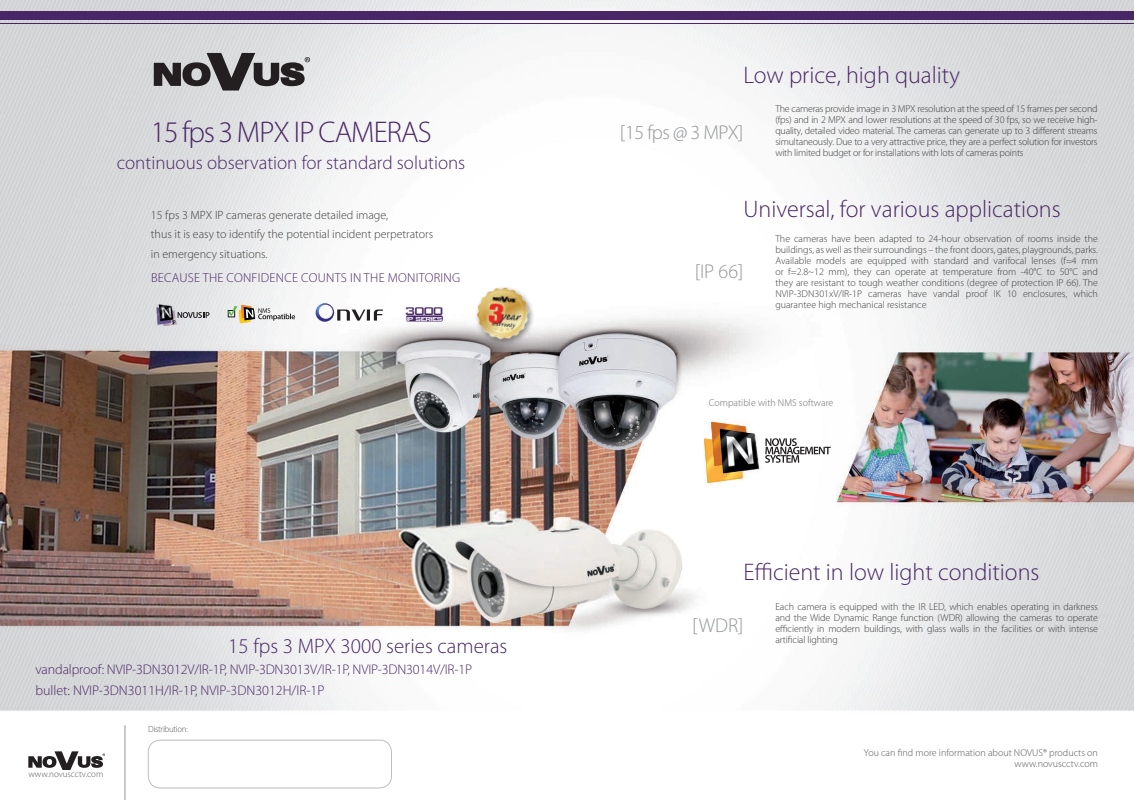
<style>
.page{position:relative;width:1134px;height:800px;background:#fff}
.page>*{position:absolute;margin:0;border:0;box-sizing:border-box;transform-origin:0 0}
.t1{font:300 30px "Myriad Pro";letter-spacing:-.03em;color:#492766}
.t2{font:300 24px "Myriad Pro";color:#492766}
.t3{font:300 21px "Myriad Pro";color:#492766}
.t4{font:300 20px "Myriad Pro";letter-spacing:-.03em;color:#939598}
.t5{font:300 19px "Myriad Pro";color:#492766}
.t6{font:14.9px "Bank Gothicpoprawiony";color:#492766}
.t7{font:300 14px/21px "Myriad Pro";letter-spacing:-.01em;color:#492766}
.t8{font:300 13px "Myriad Pro";letter-spacing:.02em;color:#492766}
.t9{font:300 12px/19px "Myriad Pro";color:#3e3e3f}
.t10{font:300 10px/11px "Myriad Pro";letter-spacing:-.01em;color:#3e3e3f;text-align:justify}
.t11{font:300 10px/11px "Myriad Pro";color:#57585a;text-align:right}
.t12{font:300 10px "Myriad Pro";color:#6c6d70}
.t13{font:9.5px "Bank Gothicpoprawiony";letter-spacing:-.11em;color:#fff}
.t14{font:300 9px "Myriad Pro";letter-spacing:-.005em;color:#57585a}
.t15{font:300 9px "Myriad Pro";letter-spacing:-.03em;color:#57585a}
</style>
<div class="page">
<img style="left:0;top:0;width:1134px;height:799px">
<svg style="left:154px;top:53px;width:156px;height:37px;background:#828182"></svg>
<div style="left:0;top:11px;width:1134px;height:9px;background:#492766"></div>
<hr style="left:0;top:23px;width:1134px;height:1px;background:#492766">
<svg style="left:765px;top:438px;width:66px;height:24px"></svg>
<img style="left:696px;top:419px;width:67px;height:68px">
<img style="left:704px;top:439px;width:38px;height:44px">
<img style="left:705px;top:438px;width:38px;height:44px">
<img style="left:711px;top:421px;width:35px;height:44px">
<img style="left:719px;top:429px;width:1px;height:44px">
<img style="left:720px;top:429px;width:38px;height:44px">
<img style="left:727px;top:436px;width:26px;height:29px">
<svg style="left:227px;top:305px;width:68px;height:18px"></svg>
<svg style="left:316px;top:303px;width:67px;height:19px"></svg>
<div style="left:474px;top:284px;width:62px;height:62px;background:#231f20;opacity:.5"></div>
<img style="left:471px;top:282px;width:64px;height:63px">
<img style="left:156px;top:304px;width:20px;height:22px">
<svg style="left:178px;top:312px;width:32px;height:6px"></svg>
<div style="left:406px;top:315px;width:37px;height:6px;background:#492766;border-radius:2px"></div>
<hr style="left:125px;top:725px;width:1px;height:74px;background:#939598">
<div style="left:148px;top:739px;width:244px;height:48px;border:1px solid #bcbdc0;border-radius:12px"></div>
<svg style="left:28px;top:732px;width:77px;height:37px"></svg>
<h1 class="t1" style="left:151px;top:116px;width:282px">15 fps 3 MPX IP CAMERAS</h1>
<h3 class="t5" style="left:117px;top:153px;width:350px">continuous observation for standard solutions</h3>
<p class="t9" style="left:151px;top:206px;width:284px">15 fps 3 MPX IP cameras generate detailed image,<br>thus it is easy to identify the potential incident perpetrators in emergency situations.</p>
<h3 class="t8" style="left:151px;top:271px;width:311px">BECAUSE THE CONFIDENCE COUNTS IN THE MONITORING</h3>
<h3 class="t6" style="left:405px;top:302px;width:41px">3000</h3>
<p class="t13" style="left:406px;top:313px;width:39px">ip series</p>
<h3 class="t3" style="left:228px;top:634px;width:281px">15 fps 3 MPX 3000 series cameras</h3>
<h3 class="t7" style="left:35px;top:658px;width:438px">vandalproof: NVIP-3DN3012V/IR-1P, NVIP-3DN3013V/IR-1P, NVIP-3DN3014V/IR-1P bullet: NVIP-3DN3011H/IR-1P, NVIP-3DN3012H/IR-1P</h3>
<p class="t14" style="left:28px;top:768px;width:77px">www.novuscctv.com</p>
<p class="t15" style="left:148px;top:724px;width:41px">Distribution:</p>
<h2 class="t2" style="left:743px;top:61px;width:218px">Low price, high quality</h2>
<h3 class="t4" style="left:620px;top:121px;width:125px">[15 fps @ 3 MPX]</h3>
<p class="t10" style="left:775px;top:104px;width:324px">The cameras provide image in 3 MPX resolution at the speed of 15 frames per second (fps) and in 2 MPX and lower resolutions at the speed of 30 fps, so we receive high&shy;quality, detailed video material. The cameras can generate up to 3 different streams simultaneously. Due to a very attractive price, they are a perfect solution for investors with limited budget or for installations with lots of cameras points</p>
<h2 class="t2" style="left:743px;top:196px;width:319px">Universal, for various applications</h2>
<h3 class="t4" style="left:695px;top:260px;width:50px">[IP 66]</h3>
<p class="t10" style="left:775px;top:233px;width:324px">The cameras have been adapted to 24-hour observation of rooms inside the buildings, as well as their surroundings – the front doors, gates, playgrounds, parks.<br>Available models are equipped with standard and varifocal lenses (f=4 mm or f=2.8~12 mm), they can operate at temperature from -40°C to 50°C and they are resistant to tough weather conditions (degree of protection IP 66). The NVIP-3DN301xV/IR-1P cameras have vandal proof IK 10 enclosures, which guarantee high mechanical resistance</p>
<p class="t12" style="left:709px;top:396px;width:126px">Compatible with NMS software</p>
<h2 class="t2" style="left:743px;top:559px;width:298px">Efficient in low light conditions</h2>
<h3 class="t4" style="left:692px;top:613px;width:53px">[WDR]</h3>
<p class="t10" style="left:775px;top:601px;width:324px">Each camera is equipped with the IR LED, which enables operating in darkness and the Wide Dynamic Range function (WDR) allowing the cameras to operate efficiently in modern buildings, with glass walls in the facilities or with intense artificial lighting</p>
<p class="t11" style="left:864px;top:746px;width:236px">You can find more information about NOVUS® products on www.novuscctv.com</p>
</div>
